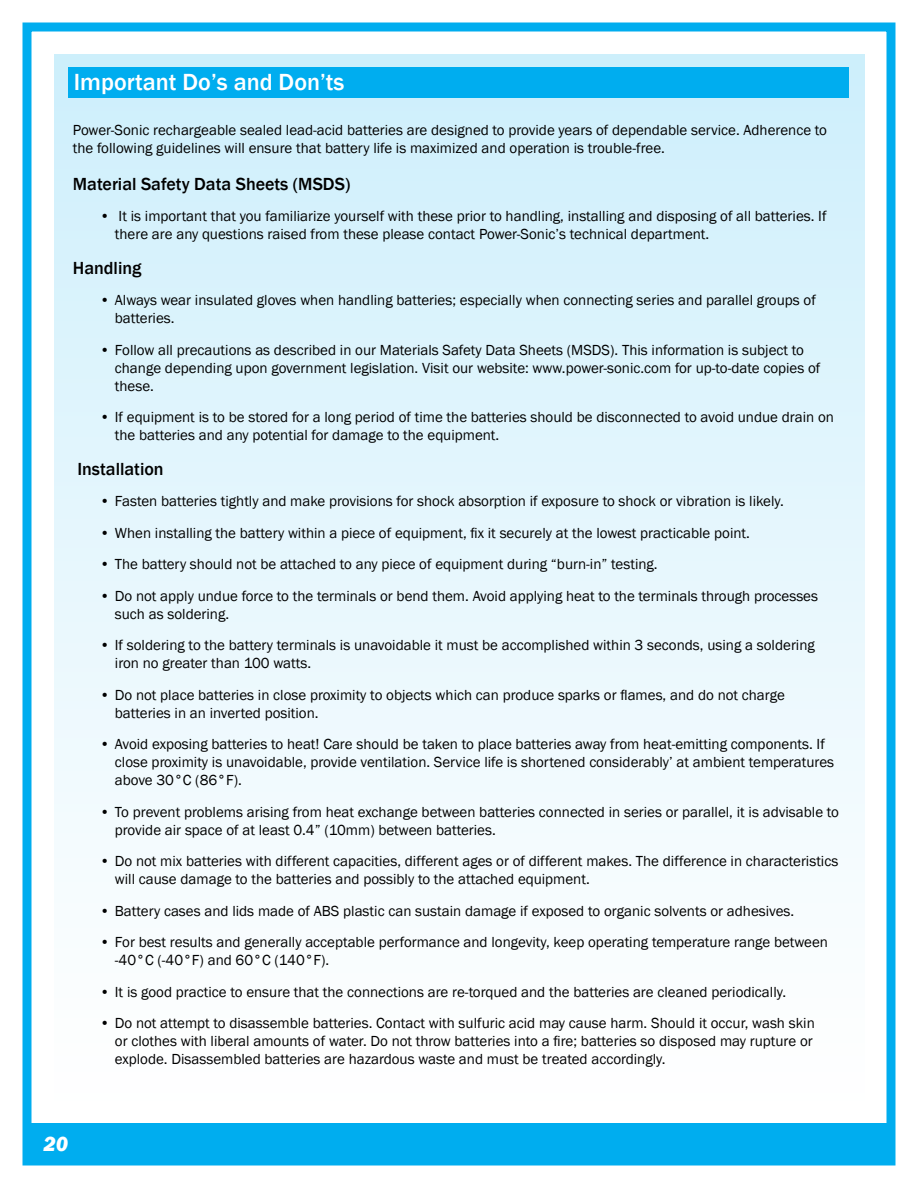
<style>
.page{position:relative;width:918px;height:1188px;background:#fff}
.page>*{position:absolute;margin:0;border:0;box-sizing:border-box;transform-origin:0 0}
.t1{font:500 24px "Franklin Gothic";color:#fff}
.t2{font:italic 800 21px "Franklin Gothic";color:#fff}
.t3{font:500 18px "Franklin Gothic";color:#000}
.t4{font:15px/18px "Franklin Gothic";color:#000}
</style>
<div class="page">
<div style="left:22px;top:22px;width:874px;height:1144px;border:9px solid #00adef"></div>
<div style="left:27px;top:1123px;width:864px;height:38px;background:#00adef"></div>
<div style="left:54px;top:54px;width:810px;height:1049px;background:linear-gradient(to bottom,#ceeffc,#fff)"></div>
<div style="left:68px;top:68px;width:781px;height:30px;background:#00adef"></div>
<h1 class="t1" style="left:74px;top:67px;width:272px">Important Do’s and Don’ts</h1>
<p class="t4" style="left:73px;top:121px;width:756px">Power-Sonic rechargeable sealed lead-acid batteries are designed to provide years of dependable service. Adherence to the following guidelines will ensure that battery life is maximized and operation is trouble-free.</p>
<p class="t3" style="left:73px;top:173px;width:279px">Material Safety Data Sheets (MSDS)</p>
<p class="t4" style="left:115px;top:208px;width:713px;text-indent:-15px">• It is important that you familiarize yourself with these prior to handling, installing and disposing of all batteries. If there are any questions raised from these please contact Power-Sonic’s technical department.</p>
<p class="t3" style="left:73px;top:257px;width:70px">Handling</p>
<p class="t4" style="left:115px;top:292px;width:702px;text-indent:-15px">• Always wear insulated gloves when handling batteries; especially when connecting series and parallel groups of batteries.</p>
<p class="t4" style="left:115px;top:341px;width:707px;text-indent:-15px">• Follow all precautions as described in our Materials Safety Data Sheets (MSDS). This information is subject to change depending upon government legislation. Visit our website: www.power-sonic.com for up-to-date copies of these.</p>
<p class="t4" style="left:115px;top:409px;width:721px;text-indent:-15px">• If equipment is to be stored for a long period of time the batteries should be disconnected to avoid undue drain on the batteries and any potential for damage to the equipment.</p>
<p class="t3" style="left:77px;top:458px;width:88px">Installation</p>
<p class="t4" style="left:100px;top:493px;width:685px">• Fasten batteries tightly and make provisions for shock absorption if exposure to shock or vibration is likely.</p>
<p class="t4" style="left:100px;top:524px;width:652px">• When installing the battery within a piece of equipment, fix it securely at the lowest practicable point.</p>
<p class="t4" style="left:100px;top:556px;width:559px">• The battery should not be attached to any piece of equipment during “burn-in” testing.</p>
<p class="t4" style="left:115px;top:587px;width:705px;text-indent:-15px">• Do not apply undue force to the terminals or bend them. Avoid applying heat to the terminals through processes such as soldering.</p>
<p class="t4" style="left:115px;top:637px;width:701px;text-indent:-15px">• If soldering to the battery terminals is unavoidable it must be accomplished within 3 seconds, using a soldering iron no greater than 100 watts.</p>
<p class="t4" style="left:115px;top:686px;width:672px;text-indent:-15px">• Do not place batteries in close proximity to objects which can produce sparks or flames, and do not charge batteries in an inverted position.</p>
<p class="t4" style="left:115px;top:736px;width:721px;text-indent:-15px">• Avoid exposing batteries to heat! Care should be taken to place batteries away from heat-emitting components. If close proximity is unavoidable, provide ventilation. Service life is shortened considerably’ at ambient temperatures above 30°C (86°F).</p>
<p class="t4" style="left:115px;top:803px;width:726px;text-indent:-15px">• To prevent problems arising from heat exchange between batteries connected in series or parallel, it is advisable to provide air space of at least 0.4” (10mm) between batteries.</p>
<p class="t4" style="left:115px;top:853px;width:725px;text-indent:-15px">• Do not mix batteries with different capacities, different ages or of different makes. The difference in characteristics will cause damage to the batteries and possibly to the attached equipment.</p>
<p class="t4" style="left:100px;top:902px;width:696px">• Battery cases and lids made of ABS plastic can sustain damage if exposed to organic solvents or adhesives.</p>
<p class="t4" style="left:115px;top:934px;width:715px;text-indent:-15px">• For best results and generally acceptable performance and longevity, keep operating temperature range between -40°C (-40°F) and 60°C (140°F).</p>
<p class="t4" style="left:100px;top:983px;width:688px">• It is good practice to ensure that the connections are re-torqued and the batteries are cleaned periodically.</p>
<p class="t4" style="left:115px;top:1015px;width:701px;text-indent:-15px">• Do not attempt to disassemble batteries. Contact with sulfuric acid may cause harm. Should it occur, wash skin or clothes with liberal amounts of water. Do not throw batteries into a fire; batteries so disposed may rupture or explode. Disassembled batteries are hazardous waste and must be treated accordingly.</p>
<h2 class="t2" style="left:44px;top:1130px;width:26px">20</h2>
</div>
